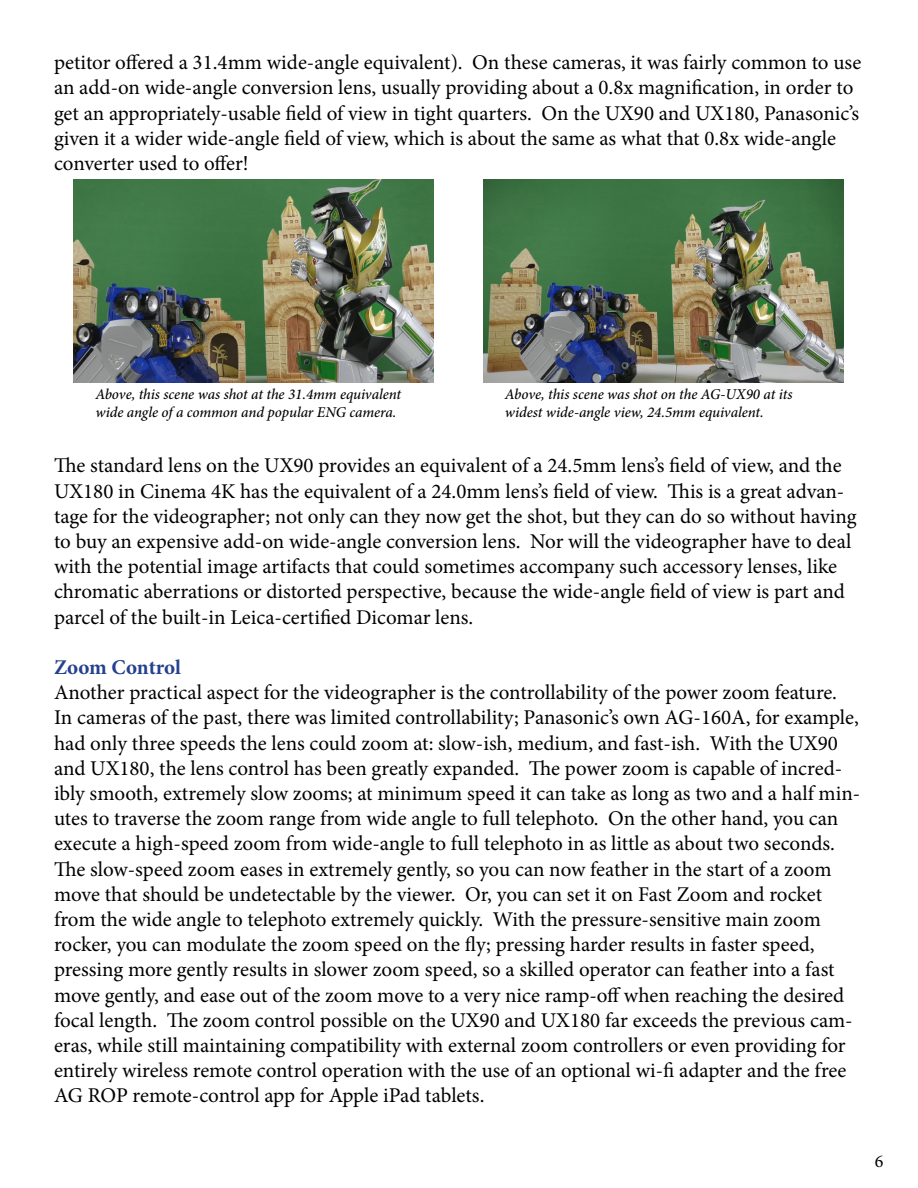
<style>
.page{position:relative;width:918px;height:1188px;background:#fff}
.page>*{position:absolute;margin:0;border:0;box-sizing:border-box;transform-origin:0 0}
.t1{font:21px/25.2px "Minion Pro";color:#000}
.t2{font:700 21px "Minion Pro";letter-spacing:-.005em;color:#25408f}
.t3{font:18px "Minion Pro";color:#000}
.t4{font:italic 500 15px/18px "Minion Pro";letter-spacing:-.005em;color:#000}
</style>
<div class="page">
<img style="left:74px;top:180px;width:360px;height:202px">
<img style="left:483px;top:180px;width:360px;height:202px">
<p class="t1" style="left:54px;top:50px;width:809px">petitor offered a 31.4mm wide-angle equivalent). On these cameras, it was fairly common to use an add-on wide-angle conversion lens, usually providing about a 0.8x magnification, in order to get an appropriately-usable field of view in tight quarters. On the UX90 and UX180, Panasonic’s given it a wider wide-angle field of view, which is about the same as what that 0.8x wide-angle converter used to offer!</p>
<p class="t4" style="left:95px;top:385px;width:307px">Above, this scene was shot at the 31.4mm equivalent wide angle of a common and popular ENG camera.</p>
<p class="t4" style="left:505px;top:385px;width:289px">Above, this scene was shot on the AG-UX90 at its widest wide-angle view, 24.5mm equivalent.</p>
<p class="t1" style="left:54px;top:453px;width:804px">The standard lens on the UX90 provides an equivalent of a 24.5mm lens’s field of view, and the UX180 in Cinema 4K has the equivalent of a 24.0mm lens’s field of view. This is a great advan&shy;tage for the videographer; not only can they now get the shot, but they can do so without having to buy an expensive add-on wide-angle conversion lens. Nor will the videographer have to deal with the potential image artifacts that could sometimes accompany such accessory lenses, like chromatic aberrations or distorted perspective, because the wide-angle field of view is part and parcel of the built-in Leica-certified Dicomar lens.</p>
<p class="t2" style="left:54px;top:653px;width:128px">Zoom Control</p>
<p class="t1" style="left:54px;top:680px;width:808px">Another practical aspect for the videographer is the controllability of the power zoom feature.<br>In cameras of the past, there was limited controllability; Panasonic’s own AG-160A, for example, had only three speeds the lens could zoom at: slow-ish, medium, and fast-ish. With the UX90 and UX180, the lens control has been greatly expanded. The power zoom is capable of incred&shy;ibly smooth, extremely slow zooms; at minimum speed it can take as long as two and a half min&shy;utes to traverse the zoom range from wide angle to full telephoto. On the other hand, you can execute a high-speed zoom from wide-angle to full telephoto in as little as about two seconds.<br>The slow-speed zoom eases in extremely gently, so you can now feather in the start of a zoom move that should be undetectable by the viewer. Or, you can set it on Fast Zoom and rocket from the wide angle to telephoto extremely quickly. With the pressure-sensitive main zoom rocker, you can modulate the zoom speed on the fly; pressing harder results in faster speed, pressing more gently results in slower zoom speed, so a skilled operator can feather into a fast move gently, and ease out of the zoom move to a very nice ramp-off when reaching the desired focal length. The zoom control possible on the UX90 and UX180 far exceeds the previous cam&shy;eras, while still maintaining compatibility with external zoom controllers or even providing for entirely wireless remote control operation with the use of an optional wi-fi adapter and the free AG ROP remote-control app for Apple iPad tablets.</p>
<p class="t3" style="left:875px;top:1149px;width:10px">6</p>
</div>
